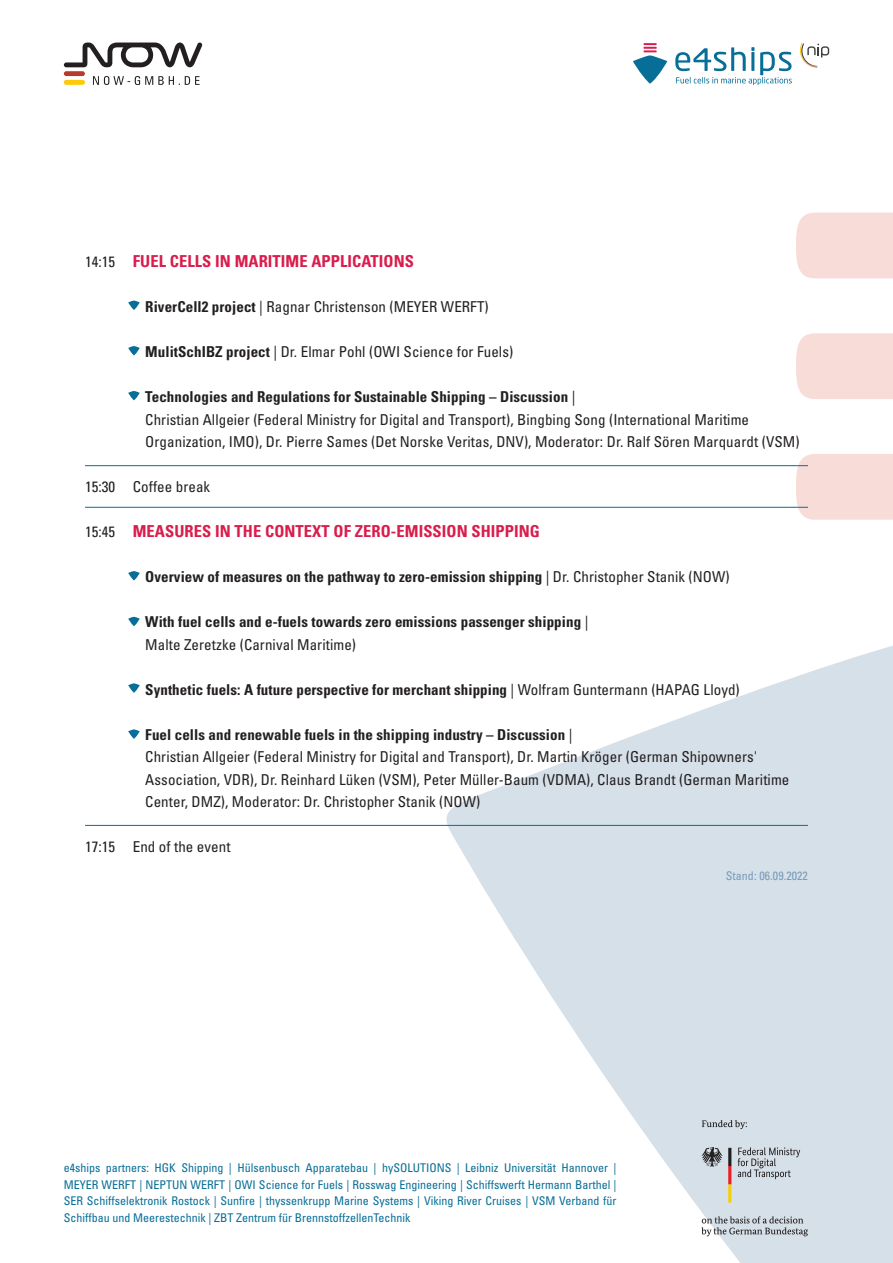
<style>
.page{position:relative;width:893px;height:1263px;background:#fff}
.page>*{position:absolute;margin:0;border:0;box-sizing:border-box;transform-origin:0 0}
.t1{font:700 condensed 16.5px "Univers LT Std";letter-spacing:.005em;color:#d91d4d}
.t2{font:condensed 15px/22.5px "Univers LT Std";letter-spacing:.005em;color:#231f20}
.t3{font:700 condensed 15px/22.5px "Univers LT Std";letter-spacing:.005em;color:#231f20}
.t4{font:condensed 12px/16.5px "Univers LT Std";color:#076e97;text-align:justify}
.t5{font:condensed 12px "Univers LT Std";letter-spacing:.005em;color:#769cba}
.s1{font-weight:400;font-size:15px;color:#231f20}
.s2{font-weight:700}
.s3{font-weight:400}
</style>
<div class="page">
<svg style="left:440px;top:646px;width:453px;height:617px;fill:#d6e0e9"></svg>
<div style="left:796px;top:333px;width:97px;height:66px;background:#f8dcd7"></div>
<div style="left:796px;top:213px;width:97px;height:65px;background:#f8dcd7"></div>
<div style="left:796px;top:454px;width:97px;height:66px;background:#f8dcd7"></div>
<svg style="left:93px;top:76px;width:107px;height:9px"></svg>
<svg style="left:64px;top:42px;width:139px;height:25px"></svg>
<div style="left:64px;top:80px;width:21px;height:5px;background:#feca0a;border-radius:2px"></div>
<div style="left:64px;top:71px;width:21px;height:5px;background:#b7392f;border-radius:2px"></div>
<svg style="left:800px;top:43px;width:29px;height:25px"></svg>
<svg style="left:633px;top:43px;width:34px;height:41px"></svg>
<svg style="left:675px;top:47px;width:117px;height:38px"></svg>
<svg style="left:702px;top:1120px;width:45px;height:9px"></svg>
<svg style="left:701px;top:1216px;width:107px;height:20px;background:#b5bcc2"></svg>
<svg style="left:738px;top:1147px;width:62px;height:32px;background:#b5bcc4"></svg>
<svg style="left:701px;top:1147px;width:30px;height:55px;background:#bebec0"></svg>
<svg style="left:128px;top:300px;width:12px;height:10px"></svg>
<svg style="left:128px;top:346px;width:12px;height:9px"></svg>
<svg style="left:128px;top:391px;width:12px;height:9px"></svg>
<svg style="left:128px;top:571px;width:12px;height:9px"></svg>
<svg style="left:128px;top:617px;width:12px;height:9px"></svg>
<svg style="left:128px;top:683px;width:12px;height:10px"></svg>
<svg style="left:128px;top:729px;width:12px;height:10px"></svg>
<hr style="left:85px;top:507px;width:723px;height:1px;background:#076e97">
<hr style="left:85px;top:465px;width:723px;height:1px;background:#076e97">
<hr style="left:85px;top:825px;width:723px;height:1px;background:#076e97">
<div style="left:726px;top:871px;width:82px;height:9px;background:#d6e0e9"></div>
<p class="t1" style="left:85px;top:251px;width:330px"><span class="s1">14:15</span> FUEL CELLS IN MARITIME APPLICATIONS</p>
<p class="t2" style="left:145px;top:295px;width:345px"><span class="s2">RiverCell2 project</span> | Ragnar Christenson (MEYER WERFT)</p>
<p class="t2" style="left:145px;top:340px;width:369px"><span class="s2">MulitSchIBZ project</span> | Dr. Elmar Pohl (OWI Science for Fuels)</p>
<p class="t2" style="left:145px;top:385px;width:656px"><span class="s2">Technologies and Regulations for Sustainable Shipping – Discussion</span> |<br>Christian Allgeier (Federal Ministry for Digital and Transport), Bingbing Song (International Maritime<br>Organization, IMO), Dr. Pierre Sames (Det Norske Veritas, DNV), Moderator: Dr. Ralf Sören Marquardt (VSM)</p>
<p class="t2" style="left:85px;top:475px;width:127px">15:30 Coffee break</p>
<p class="t1" style="left:85px;top:521px;width:456px"><span class="s1">15:45</span> MEASURES IN THE CONTEXT OF ZERO-EMISSION SHIPPING</p>
<p class="t3" style="left:145px;top:565px;width:586px">Overview of measures on the pathway to zero-emission shipping <span class="s3">| Dr. Christopher Stanik (NOW)</span></p>
<p class="t3" style="left:145px;top:610px;width:445px">With fuel cells and e-fuels towards zero emissions passenger shipping <span class="s3">|<br>Malte Zeretzke (Carnival Maritime)</span></p>
<p class="t3" style="left:145px;top:678px;width:596px">Synthetic fuels: A future perspective for merchant shipping <span class="s3">| Wolfram Guntermann (HAPAG Lloyd)</span></p>
<p class="t2" style="left:145px;top:723px;width:646px"><span class="s2">Fuel cells and renewable fuels in the shipping industry – Discussion</span> |<br>Christian Allgeier (Federal Ministry for Digital and Transport), Dr. Martin Kröger (German Shipowners' Association, VDR), Dr. Reinhard Lüken (VSM), Peter Müller-Baum (VDMA), Claus Brandt (German Maritime Center, DMZ), Moderator: Dr. Christopher Stanik (NOW)</p>
<p class="t2" style="left:85px;top:835px;width:147px">17:15 End of the event</p>
<p class="t5" style="left:726px;top:868px;width:84px">Stand: 06.09.2022</p>
<p class="t4" style="left:64px;top:1159px;width:554px">e4ships partners: HGK Shipping | Hülsenbusch Apparatebau | hySOLUTIONS | Leibniz Universität Hannover | MEYER WERFT | NEPTUN WERFT | OWI Science for Fuels | Rosswag Engineering | Schiffswerft Hermann Barthel | SER Schiffselektronik Rostock | Sunfire | thyssenkrupp Marine Systems | Viking River Cruises | VSM Verband für Schiffbau und Meerestechnik | ZBT Zentrum für BrennstoffzellenTechnik</p>
</div>
